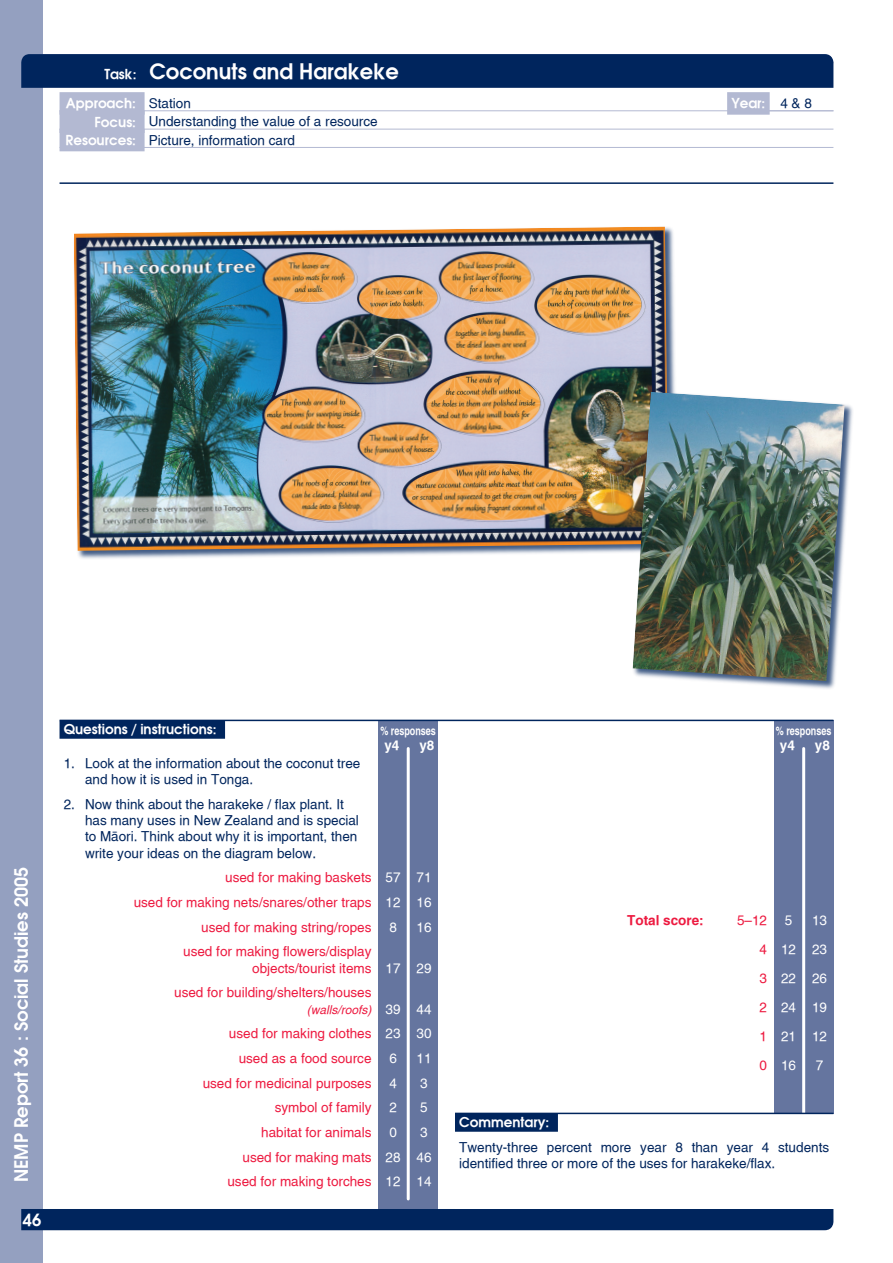
<style>
.page{position:relative;width:893px;height:1263px;background:#fff}
.page>*{position:absolute;margin:0;border:0;box-sizing:border-box;transform-origin:0 0}
.Task_Title_2col{font:700 21px "Hawn Avant";color:#fff}
.t1{font:700 18px "Hawn Avant";color:#fff}
.t2{font:700 16.5px "Hawn Avant";color:#fff}
._2CA_ANS{font:13.5px "Hawn Helv";color:#ed1a40}
._2CA_Numbered{font:13.5px/16.2px "Hawn Helv";color:#00255d}
.Commentary_Text{font:13.5px/16.2px "Hawn Helv";color:#00255d}
._2CA_Ans_2-lines{font:13.5px/16.2px "Hawn Helv";color:#ed1a40}
.Approach_Details{font:13.5px "Hawn Helv";color:#00255d}
._2CA_ANS-2{font:13.5px "Hawn Helv";color:#fff}
.ApprYrFoc{font:700 13.5px "Hawn Avant";color:#fff}
.Quest_Instruc_Head{font:700 13.5px "Hawn Avant";color:#fff}
.Commentary_Head{font:700 13.5px "Hawn Avant";color:#fff}
._2CA_Total_Score{font:700 13.5px "Hawn Helv";color:#ed1a40}
._2CA_AnsHead{font:700 13.5px "Hawn Helv";color:#fff}
.ApprLevYEAR{font:700 13.5px "Hawn Avant";color:#fff}
._2CA_Total_Score-2{font:13.5px "Hawn Helv";color:#ed1a40}
._2CA_Total_Score-3{font:13.5px "Hawn Helv";color:#fff}
._2CA_AnsHead-2{font:700 12px "Hawn Helv";color:#fff;scale:.75 1}
._2CA_Ans_2-lines-2{font:italic 12px "Hawn Helv";color:#ed1a40}
.s1{font-size:13.5px}
.s2{color:#fff}
.s3{font-style:normal;font-size:13.5px;color:#fff}
.s4{color:#ed1a40}
</style>
<div class="page">
<div style="left:0;top:0;width:42px;height:1263px;background:#94a0c0"></div>
<div style="left:21px;top:1209px;width:812px;height:21px;background:#00255d"></div>
<div style="left:60px;top:92px;width:85px;height:23px;background:#b3b9d2"></div>
<hr style="left:60px;top:110px;width:773px;height:1px;background:#b3b9d2">
<div style="left:60px;top:110px;width:85px;height:23px;background:#b3b9d2"></div>
<hr style="left:60px;top:129px;width:773px;height:1px;background:#b3b9d2">
<div style="left:60px;top:129px;width:85px;height:22px;background:#b3b9d2"></div>
<hr style="left:60px;top:147px;width:773px;height:1px;background:#b3b9d2">
<div style="left:727px;top:92px;width:43px;height:23px;background:#b3b9d2"></div>
<svg style="left:21px;top:53px;width:813px;height:35px;background:#092c62"></svg>
<div style="left:378px;top:720px;width:60px;height:489px;background:#65759f"></div>
<hr style="left:407px;top:748px;width:3px;height:451px;background:#fff">
<hr style="left:60px;top:182px;width:773px;height:2px;background:#00255d">
<div style="left:774px;top:720px;width:59px;height:489px;background:#65759f"></div>
<hr style="left:802px;top:748px;width:3px;height:451px;background:#fff">
<hr style="left:60px;top:720px;width:773px;height:1px;background:#00255d">
<div style="left:60px;top:721px;width:165px;height:18px;background:#00255d"></div>
<div style="left:455px;top:1114px;width:378px;height:95px;background:#fff"></div>
<hr style="left:455px;top:1113px;width:378px;height:1px;background:#00255d">
<div style="left:455px;top:1114px;width:103px;height:18px;background:#00255d"></div>
<div style="left:73px;top:226px;width:605px;height:334px;background:#00255d;opacity:.75"></div>
<img style="left:74px;top:227px;width:595px;height:324px">
<div style="left:632px;top:391px;width:222px;height:299px;background:#00255d;opacity:.75"></div>
<img style="left:633px;top:392px;width:212px;height:289px">
<p class="Task_Title_2col" style="left:104px;top:58px;width:296px"><span class="s1">Task:</span> Coconuts and Harakeke</p>
<p class="Approach_Details" style="left:149px;top:96px;width:44px">Station</p>
<p class="Approach_Details" style="left:780px;top:96px;width:33px">4 &amp; 8</p>
<p class="Approach_Details" style="left:149px;top:114px;width:230px">Understanding the value of a resource</p>
<p class="Approach_Details" style="left:149px;top:133px;width:148px">Picture, information card</p>
<p class="ApprYrFoc" style="left:66px;top:94px;width:72px">Approach:</p>
<p class="ApprYrFoc" style="left:94px;top:113px;width:43px">Focus:</p>
<p class="ApprYrFoc" style="left:66px;top:131px;width:72px">Resources:</p>
<p class="ApprLevYEAR" style="left:731px;top:94px;width:36px">Year:</p>
<h2 class="t1" style="left:9px;top:1182px;width:317px;rotate:-90deg">NEMP Report 36 : Social Studies 2005</h2>
<p class="t2" style="left:23px;top:1209px;width:20px">46</p>
<p class="Quest_Instruc_Head" style="left:64px;top:720px;width:154px">Questions / instructions:</p>
<p class="_2CA_AnsHead-2" style="left:380px;top:723px;width:76px">% responses</p>
<p class="_2CA_AnsHead" style="left:384px;top:737px;width:17px">y4</p>
<p class="_2CA_AnsHead" style="left:419px;top:737px;width:17px">y8</p>
<p class="_2CA_Numbered" style="left:85px;top:755px;width:277px;text-indent:-21px">1. Look at the information about the coconut tree and how it is used in Tonga.</p>
<p class="_2CA_Numbered" style="left:85px;top:796px;width:275px;text-indent:-21px">2. Now think about the harakeke / flax plant. It has many uses in New Zealand and is special to Mäori. Think about why it is important, then write your ideas on the diagram below.</p>
<p class="_2CA_ANS" style="left:225px;top:870px;width:208px">used for making baskets <span class="s2">57 71</span></p>
<p class="_2CA_ANS" style="left:134px;top:894px;width:299px">used for making nets/snares/other traps <span class="s2">12 16</span></p>
<p class="_2CA_ANS" style="left:201px;top:919px;width:172px">used for making string/ropes</p>
<p class="_2CA_ANS-2" style="left:389px;top:919px;width:9px">8</p>
<p class="_2CA_ANS-2" style="left:417px;top:919px;width:17px">16</p>
<p class="_2CA_Ans_2-lines" style="left:252px;top:943px;width:181px;text-indent:-69px">used for making flowers/display objects/tourist items <span class="s2">17 29</span></p>
<p class="_2CA_Ans_2-lines" style="left:174px;top:984px;width:199px">used for building/shelters/houses</p>
<p class="_2CA_Ans_2-lines-2" style="left:307px;top:1002px;width:126px">(walls/roofs) <span class="s3">39 44</span></p>
<p class="_2CA_ANS" style="left:229px;top:1026px;width:204px">used for making clothes <span class="s2">23 30</span></p>
<p class="_2CA_ANS" style="left:239px;top:1050px;width:134px">used as a food source</p>
<p class="_2CA_ANS-2" style="left:389px;top:1050px;width:9px">6</p>
<p class="_2CA_ANS-2" style="left:417px;top:1050px;width:17px">11</p>
<p class="_2CA_ANS" style="left:203px;top:1075px;width:170px">used for medicinal purposes</p>
<p class="_2CA_ANS-2" style="left:389px;top:1075px;width:9px">4</p>
<p class="_2CA_ANS-2" style="left:420px;top:1075px;width:9px">3</p>
<p class="_2CA_ANS" style="left:275px;top:1100px;width:98px">symbol of family</p>
<p class="_2CA_ANS-2" style="left:389px;top:1100px;width:9px">2</p>
<p class="_2CA_ANS-2" style="left:420px;top:1100px;width:9px">5</p>
<p class="_2CA_ANS" style="left:261px;top:1124px;width:112px">habitat for animals</p>
<p class="_2CA_ANS-2" style="left:389px;top:1124px;width:9px">0</p>
<p class="_2CA_ANS-2" style="left:420px;top:1124px;width:9px">3</p>
<p class="_2CA_ANS" style="left:242px;top:1149px;width:191px">used for making mats <span class="s2">28 46</span></p>
<p class="_2CA_ANS" style="left:227px;top:1174px;width:206px">used for making torches <span class="s2">12 14</span></p>
<p class="_2CA_AnsHead-2" style="left:776px;top:723px;width:76px">% responses</p>
<p class="_2CA_AnsHead" style="left:780px;top:737px;width:17px">y4</p>
<p class="_2CA_AnsHead" style="left:815px;top:737px;width:17px">y8</p>
<p class="_2CA_Total_Score" style="left:627px;top:912px;width:78px">Total score:</p>
<p class="_2CA_Total_Score-2" style="left:737px;top:913px;width:32px">5–12</p>
<p class="_2CA_Total_Score-3" style="left:785px;top:913px;width:9px">5</p>
<p class="_2CA_Total_Score-3" style="left:812px;top:913px;width:17px">13</p>
<p class="_2CA_ANS-2" style="left:759px;top:942px;width:69px"><span class="s4">4</span> 12 23</p>
<p class="_2CA_ANS-2" style="left:759px;top:971px;width:69px"><span class="s4">3</span> 22 26</p>
<p class="_2CA_ANS-2" style="left:759px;top:999px;width:69px"><span class="s4">2</span> 24 19</p>
<p class="_2CA_ANS-2" style="left:759px;top:1028px;width:69px"><span class="s4">1</span> 21 12</p>
<p class="_2CA_ANS-2" style="left:759px;top:1057px;width:38px"><span class="s4">0</span> 16</p>
<p class="_2CA_ANS-2" style="left:816px;top:1057px;width:9px">7</p>
<p class="Commentary_Head" style="left:459px;top:1113px;width:92px">Commentary:</p>
<p class="Commentary_Text" style="left:459px;top:1139px;width:371px">Twenty-three percent more year 8 than year 4 students identified three or more of the uses for harakeke/flax.</p>
</div>
